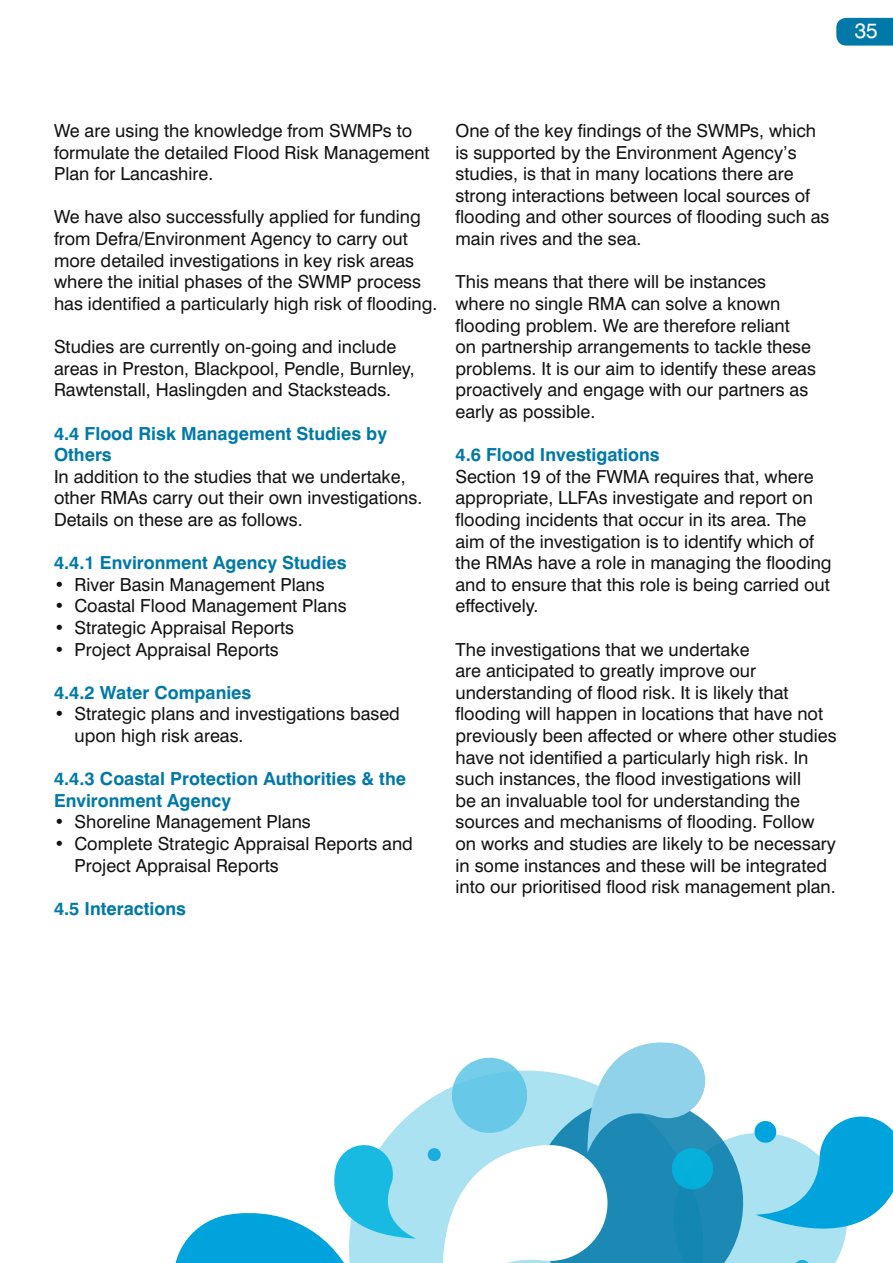
<style>
.page{position:relative;width:893px;height:1263px;background:#fff}
.page>*{position:absolute;margin:0;border:0;box-sizing:border-box;transform-origin:0 0}
.t1{font:21px "Swiss 721 BT";color:#fff}
.t2{font:18px/21.6px "Swiss 721 BT";color:#121212}
.t3{font:700 18px/21.6px "Swiss 721 BT";color:#0079a8}
</style>
<div class="page">
<svg style="left:836px;top:18px;width:57px;height:28px;background:#0b7fab"></svg>
<svg style="left:175px;top:1042px;width:718px;height:221px"></svg>
<p class="t1" style="left:855px;top:18px;width:25px">35</p>
<p class="t2" style="left:54px;top:120px;width:377px">We are using the knowledge from SWMPs to formulate the detailed Flood Risk Management<br>Plan for Lancashire.</p>
<p class="t2" style="left:54px;top:206px;width:385px">We have also successfully applied for funding from Defra/Environment Agency to carry out more detailed investigations in key risk areas where the initial phases of the SWMP process has identified a particularly high risk of flooding.</p>
<p class="t2" style="left:54px;top:336px;width:362px">Studies are currently on-going and include areas in Preston, Blackpool, Pendle, Burnley,<br>Rawtenstall, Haslingden and Stacksteads.</p>
<p class="t3" style="left:54px;top:422px;width:334px">4.4 Flood Risk Management Studies by<br>Others</p>
<p class="t2" style="left:54px;top:465px;width:370px">In addition to the studies that we undertake, other RMAs carry out their own investigations.<br>Details on these are as follows.</p>
<p class="t3" style="left:54px;top:552px;width:294px">4.4.1 Environment Agency Studies</p>
<p class="t2" style="left:54px;top:573px;width:272px">• River Basin Management Plans</p>
<p class="t2" style="left:54px;top:595px;width:294px">• Coastal Flood Management Plans</p>
<p class="t2" style="left:54px;top:617px;width:242px">• Strategic Appraisal Reports</p>
<p class="t2" style="left:54px;top:638px;width:226px">• Project Appraisal Reports</p>
<p class="t3" style="left:54px;top:681px;width:199px">4.4.2 Water Companies</p>
<p class="t2" style="left:74px;top:703px;width:327px;text-indent:-20px">• Strategic plans and investigations based upon high risk areas.</p>
<p class="t3" style="left:54px;top:768px;width:354px">4.4.3 Coastal Protection Authorities &amp; the<br>Environment Agency</p>
<p class="t2" style="left:54px;top:811px;width:258px">• Shoreline Management Plans</p>
<p class="t2" style="left:74px;top:833px;width:340px;text-indent:-20px">• Complete Strategic Appraisal Reports and<br>Project Appraisal Reports</p>
<p class="t3" style="left:54px;top:897px;width:133px">4.5 Interactions</p>
<p class="t2" style="left:455px;top:120px;width:376px">One of the key findings of the SWMPs, which is supported by the Environment Agency’s studies, is that in many locations there are strong interactions between local sources of flooding and other sources of flooding such as main rives and the sea.</p>
<p class="t2" style="left:455px;top:271px;width:362px">This means that there will be instances where no single RMA can solve a known flooding problem. We are therefore reliant<br>on partnership arrangements to tackle these problems. It is our aim to identify these areas proactively and engage with our partners as early as possible.</p>
<p class="t3" style="left:455px;top:444px;width:206px">4.6 Flood Investigations</p>
<p class="t2" style="left:455px;top:465px;width:378px">Section 19 of the FWMA requires that, where appropriate, LLFAs investigate and report on flooding incidents that occur in its area. The aim of the investigation is to identify which of the RMAs have a role in managing the flooding and to ensure that this role is being carried out effectively.</p>
<p class="t2" style="left:455px;top:638px;width:383px">The investigations that we undertake<br>are anticipated to greatly improve our understanding of flood risk. It is likely that flooding will happen in locations that have not previously been affected or where other studies have not identified a particularly high risk. In such instances, the flood investigations will<br>be an invaluable tool for understanding the sources and mechanisms of flooding. Follow on works and studies are likely to be necessary in some instances and these will be integrated into our prioritised flood risk management plan.</p>
</div>
